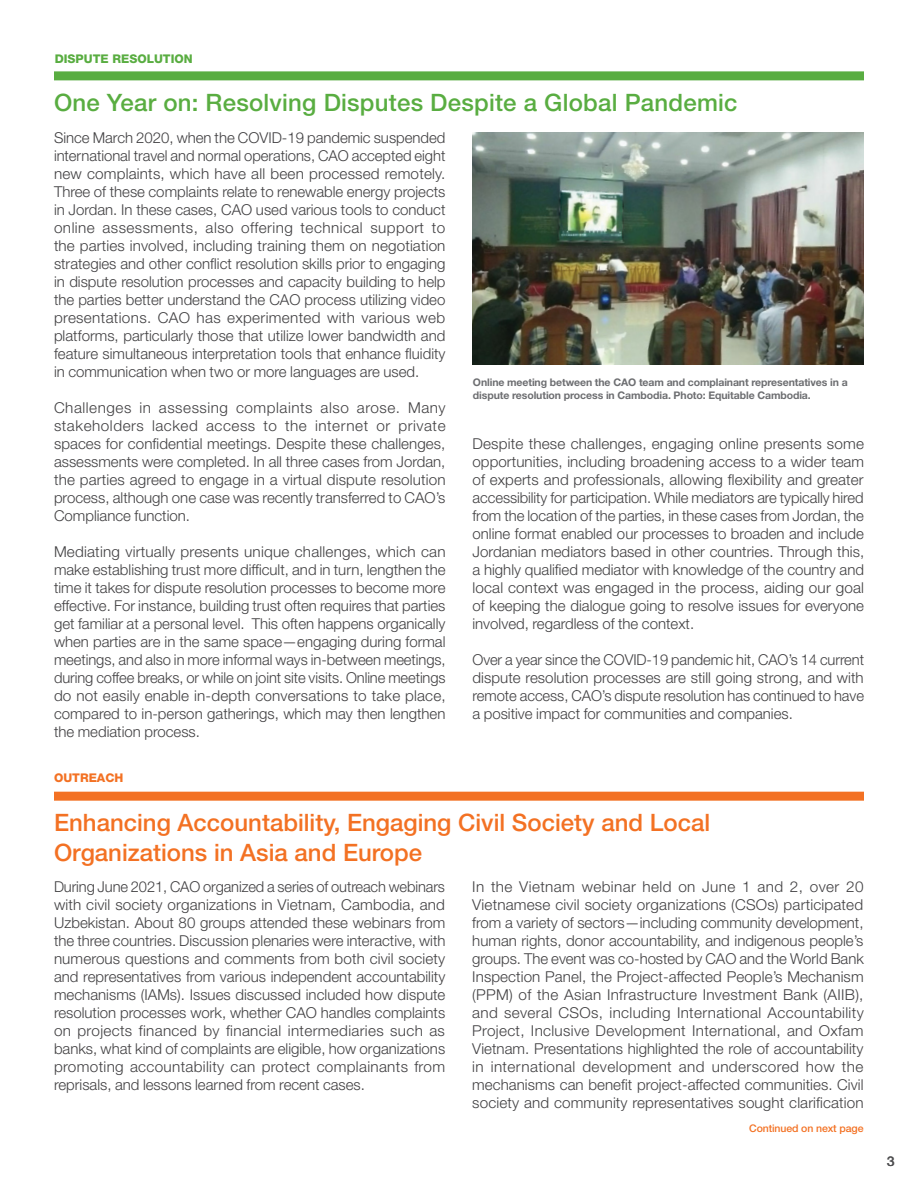
<style>
.page{position:relative;width:918px;height:1188px;background:#fff}
.page>*{position:absolute;margin:0;border:0;box-sizing:border-box;transform-origin:0 0}
.t1{font:500 24px/30px "Helvetica Neue LT Std";color:#f37123}
.t2{font:500 24px "Helvetica Neue LT Std";letter-spacing:.01em;color:#59ad41}
.Body_Text{font:300 15px/18px "Helvetica Neue LT Std";color:#414042;text-align:justify}
.t3{font:13.5px "Helvetica Neue LT Std";color:#4d4d4f}
.t4{font:800 12px "Helvetica Neue LT Std";color:#59ad41}
.t5{font:800 12px "Helvetica Neue LT Std";color:#f37123}
.Photo_Caption_Gray{font:700 10.5px/12.6px "Helvetica Neue LT Std";letter-spacing:-.01em;color:#6d6e71}
.Photo_Caption_Gray-2{font:500 10.5px "Helvetica Neue LT Std";letter-spacing:-.01em;color:#f37123}
</style>
<div class="page">
<div style="left:54px;top:71px;width:810px;height:9px;background:#59ad41"></div>
<img style="left:472px;top:132px;width:392px;height:232px">
<div style="left:54px;top:792px;width:810px;height:9px;background:#f37123"></div>
<h4 class="t4" style="left:55px;top:51px;width:140px">DISPUTE RESOLUTION</h4>
<h2 class="t2" style="left:54px;top:88px;width:685px">One Year on: Resolving Disputes Despite a Global Pandemic</h2>
<p class="Body_Text" style="left:54px;top:128px;width:393px">Since March 2020, when the COVID-19 pandemic suspended international travel and normal operations, CAO accepted eight new complaints, which have all been processed remotely.<br>Three of these complaints relate to renewable energy projects in Jordan. In these cases, CAO used various tools to conduct online assessments, also offering technical support to the parties involved, including training them on negotiation strategies and other conflict resolution skills prior to engaging in dispute resolution processes and capacity building to help the parties better understand the CAO process utilizing video presentations. CAO has experimented with various web platforms, particularly those that utilize lower bandwidth and feature simultaneous interpretation tools that enhance fluidity in communication when two or more languages are used.</p>
<p class="Body_Text" style="left:54px;top:398px;width:393px">Challenges in assessing complaints also arose. Many stakeholders lacked access to the internet or private spaces for confidential meetings. Despite these challenges, assessments were completed. In all three cases from Jordan, the parties agreed to engage in a virtual dispute resolution process, although one case was recently transferred to CAO’s Compliance function.</p>
<p class="Body_Text" style="left:54px;top:542px;width:393px">Mediating virtually presents unique challenges, which can make establishing trust more difficult, and in turn, lengthen the time it takes for dispute resolution processes to become more effective. For instance, building trust often requires that parties get familiar at a personal level. This often happens organically when parties are in the same space—engaging during formal meetings, and also in more informal ways in-between meetings, during coffee breaks, or while on joint site visits. Online meetings do not easily enable in-depth conversations to take place, compared to in-person gatherings, which may then lengthen the mediation process.</p>
<p class="Photo_Caption_Gray" style="left:473px;top:376px;width:376px">Online meeting between the CAO team and complainant representatives in a dispute resolution process in Cambodia. Photo: Equitable Cambodia.</p>
<p class="Body_Text" style="left:472px;top:434px;width:393px">Despite these challenges, engaging online presents some opportunities, including broadening access to a wider team of experts and professionals, allowing flexibility and greater accessibility for participation. While mediators are typically hired from the location of the parties, in these cases from Jordan, the online format enabled our processes to broaden and include Jordanian mediators based in other countries. Through this, a highly qualified mediator with knowledge of the country and local context was engaged in the process, aiding our goal of keeping the dialogue going to resolve issues for everyone involved, regardless of the context.</p>
<p class="Body_Text" style="left:472px;top:650px;width:393px">Over a year since the COVID-19 pandemic hit, CAO’s 14 current dispute resolution processes are still going strong, and with remote access, CAO’s dispute resolution has continued to have a positive impact for communities and companies.</p>
<h4 class="t5" style="left:54px;top:771px;width:71px">OUTREACH</h4>
<h2 class="t1" style="left:54px;top:807px;width:658px">Enhancing Accountability, Engaging Civil Society and Local<br>Organizations in Asia and Europe</h2>
<p class="Body_Text" style="left:54px;top:878px;width:393px">During June 2021, CAO organized a series of outreach webinars with civil society organizations in Vietnam, Cambodia, and Uzbekistan. About 80 groups attended these webinars from the three countries. Discussion plenaries were interactive, with numerous questions and comments from both civil society and representatives from various independent accountability mechanisms (IAMs). Issues discussed included how dispute resolution processes work, whether CAO handles complaints on projects financed by financial intermediaries such as banks, what kind of complaints are eligible, how organizations promoting accountability can protect complainants from reprisals, and lessons learned from recent cases.</p>
<p class="Body_Text" style="left:472px;top:878px;width:393px">In the Vietnam webinar held on June 1 and 2, over 20<br>Vietnamese civil society organizations (CSOs) participated from a variety of sectors—including community development, human rights, donor accountability, and indigenous people’s groups. The event was co-hosted by CAO and the World Bank Inspection Panel, the Project-affected People’s Mechanism (PPM) of the Asian Infrastructure Investment Bank (AIIB), and several CSOs, including International Accountability Project, Inclusive Development International, and Oxfam Vietnam. Presentations highlighted the role of accountability in international development and underscored how the mechanisms can benefit project-affected communities. Civil society and community representatives sought clarification</p>
<p class="Photo_Caption_Gray-2" style="left:749px;top:1122px;width:116px">Continued on next page</p>
<p class="t3" style="left:888px;top:1153px;width:9px">3</p>
</div>
